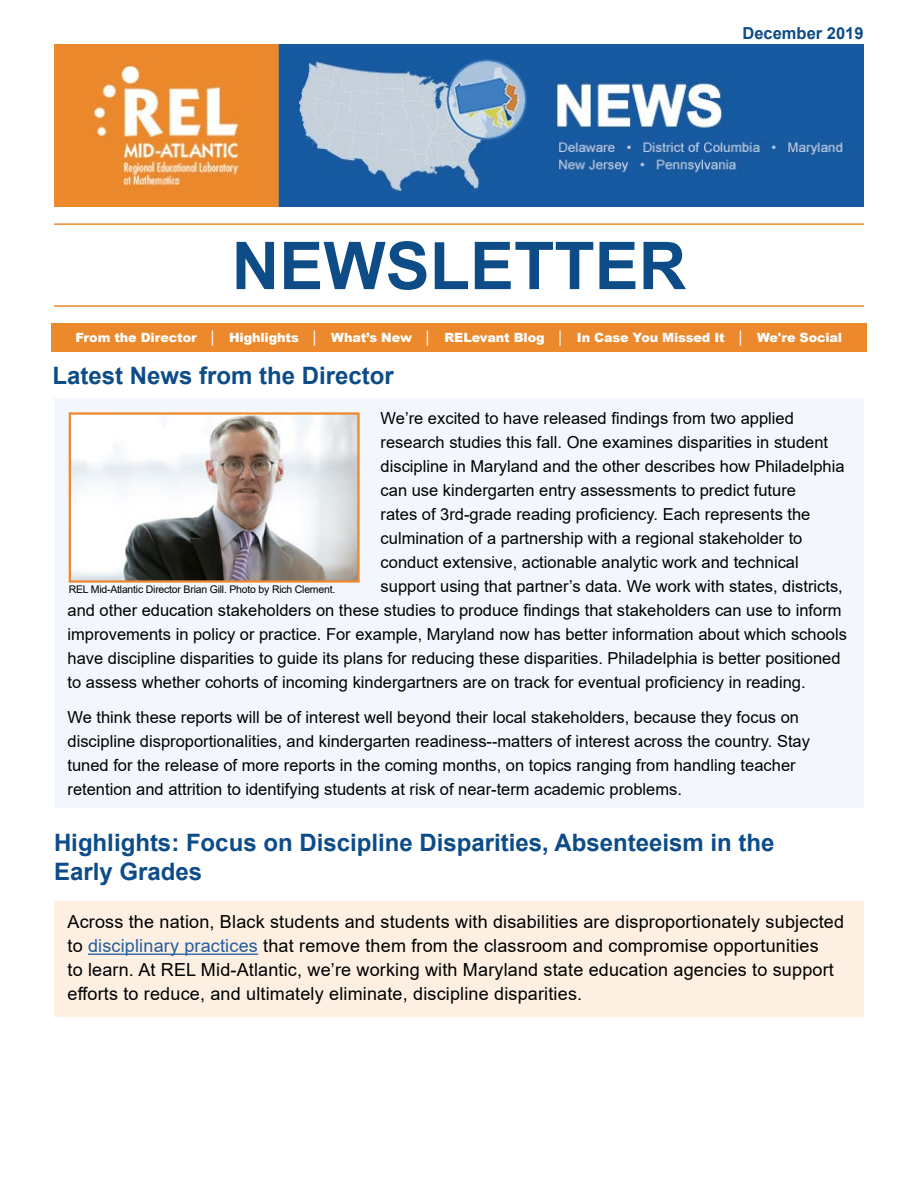
<style>
.page{position:relative;width:918px;height:1188px;background:#fff}
.page>*{position:absolute;margin:0;border:0;box-sizing:border-box;transform-origin:0 0}
.t1{font:700 66px "Arial";color:#0d4c87}
.t2{font:700 24px/28.8px "Arial";color:#0d4c87}
.t3{font:18px/24px "Arial";letter-spacing:.01em;color:#000}
.t4{font:16.5px/24px "Arial";color:#000}
.t5{font:700 16.5px "Arial";color:#0d4c87}
.t6{font:900 12.75px "Arial";letter-spacing:-.01em;color:#fff}
.t7{font:10.5px "Arial";letter-spacing:-.02em;color:#000}
.s1{color:#215e9e}
</style>
<div class="page">
<hr style="left:54px;top:223px;width:810px;height:2px;background:#eb892c">
<hr style="left:54px;top:305px;width:810px;height:2px;background:#eb892c">
<div style="left:54px;top:399px;width:810px;height:409px;background:#f3f6fc"></div>
<div style="left:51px;top:323px;width:816px;height:29px;background:#eb892c"></div>
<img style="left:54px;top:44px;width:810px;height:162px">
<div style="left:54px;top:902px;width:810px;height:115px;background:#fdefe2"></div>
<hr style="left:88px;top:954px;width:170px;height:1px;background:#215e9e">
<img style="left:72px;top:415px;width:285px;height:165px">
<div style="left:69px;top:412px;width:291px;height:171px;border:2px solid #eb892c"></div>
<p class="t5" style="left:743px;top:22px;width:123px">December 2019</p>
<p class="t1" style="left:232px;top:219px;width:456px">NEWSLETTER</p>
<p class="t6" style="left:76px;top:328px;width:768px">From the Director │ Highlights │ What’s New │ RELevant Blog │ In Case You Missed It │ We're Social</p>
<p class="t2" style="left:52px;top:361px;width:343px">Latest News from the Director</p>
<p class="t4" style="left:381px;top:406px;width:415px">We’re excited to have released findings from two applied</p>
<p class="t4" style="left:381px;top:430px;width:449px">research studies this fall. One examines disparities in student</p>
<p class="t4" style="left:381px;top:454px;width:466px">discipline in Maryland and the other describes how Philadelphia</p>
<p class="t4" style="left:381px;top:478px;width:417px">can use kindergarten entry assessments to predict future</p>
<p class="t4" style="left:381px;top:502px;width:431px">rates of 3rd-grade reading proficiency. Each represents the</p>
<p class="t4" style="left:381px;top:526px;width:423px">culmination of a partnership with a regional stakeholder to</p>
<p class="t4" style="left:381px;top:550px;width:420px">conduct extensive, actionable analytic work and technical</p>
<p class="t4" style="left:381px;top:574px;width:464px">support using that partner’s data. We work with states, districts,</p>
<p class="t4" style="left:68px;top:598px;width:776px">and other education stakeholders on these studies to produce findings that stakeholders can use to inform</p>
<p class="t4" style="left:68px;top:622px;width:781px">improvements in policy or practice. For example, Maryland now has better information about which schools</p>
<p class="t4" style="left:68px;top:646px;width:775px">have discipline disparities to guide its plans for reducing these disparities. Philadelphia is better positioned</p>
<p class="t4" style="left:68px;top:670px;width:740px">to assess whether cohorts of incoming kindergartners are on track for eventual proficiency in reading.</p>
<p class="t4" style="left:68px;top:705px;width:744px">We think these reports will be of interest well beyond their local stakeholders, because they focus on discipline disproportionalities, and kindergarten readiness--matters of interest across the country. Stay tuned for the release of more reports in the coming months, on topics ranging from handling teacher retention and attrition to identifying students at risk of near-term academic problems.</p>
<p class="t2" style="left:54px;top:828px;width:722px">Highlights: Focus on Discipline Disparities, Absenteeism in the<br>Early Grades</p>
<p class="t3" style="left:68px;top:910px;width:778px">Across the nation, Black students and students with disabilities are disproportionately subjected to <span class="s1">disciplinary practices</span> that remove them from the classroom and compromise opportunities<br>to learn. At REL Mid-Atlantic, we’re working with Maryland state education agencies to support efforts to reduce, and ultimately eliminate, discipline disparities.</p>
<p class="t7" style="left:69px;top:582px;width:268px">REL Mid-Atlantic Director Brian Gill. Photo by Rich Clement.</p>
</div>
